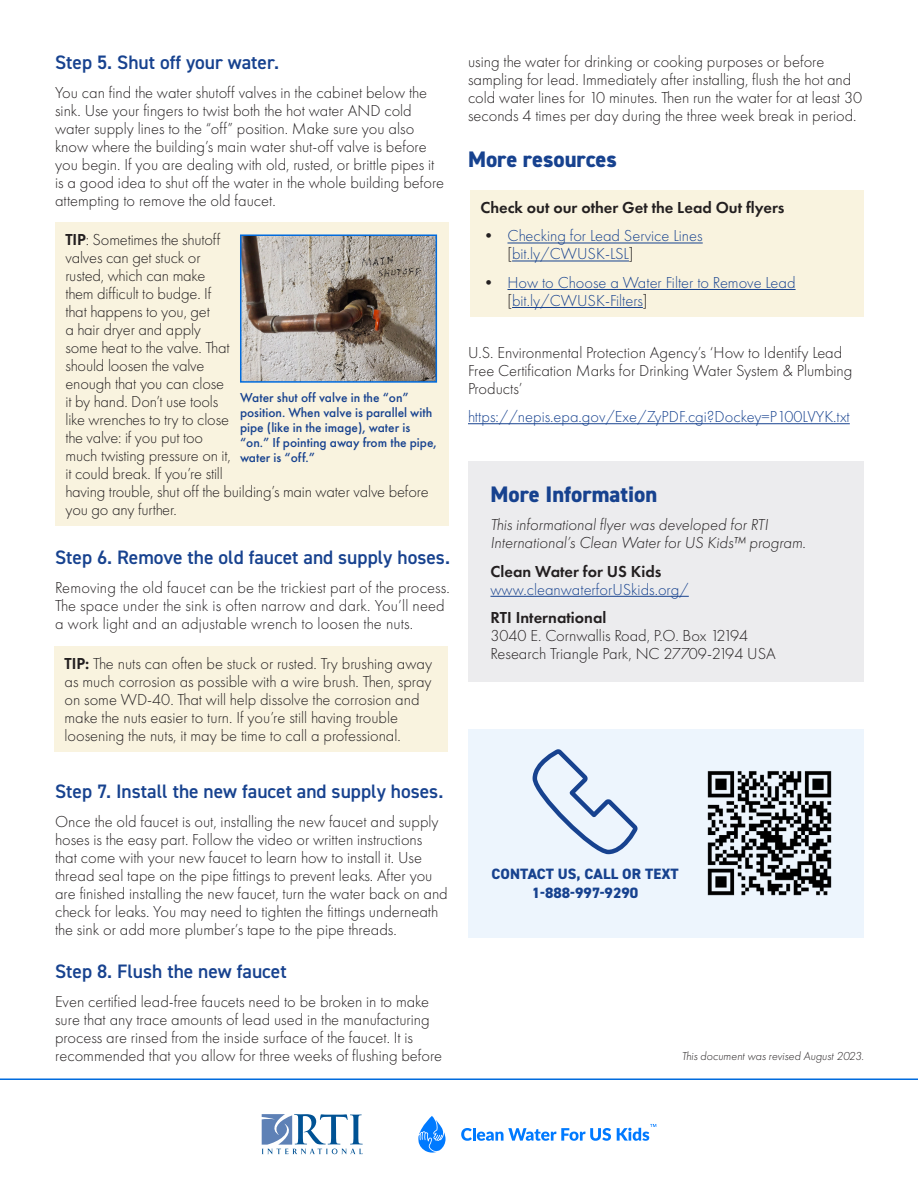
<style>
.page{position:relative;width:918px;height:1188px;background:#fff}
.page>*{position:absolute;margin:0;border:0;box-sizing:border-box;transform-origin:0 0}
.t1{font:800 22.5px "DIN2014";color:#17428f}
.Subheader{font:600 19.5px "DIN2014";color:#17428f}
.Body{font:300 16.5px/18px "Futura PT";color:#231f20}
.Body-2{font:300 16.5px/18px "Futura PT";color:#17428f}
.Body-3{font:italic 300 16.5px/18px "Futura PT";color:#231f20}
.Body-4{font:600 16.5px "Futura PT";color:#231f20}
.Subhead{font:800 15px "DIN2014";color:#17428f}
.Body-5{font:500 13.5px/15px "Futura PT";color:#17428f}
.Bullet_Icon{font:italic 300 12px "Futura PT";color:#231f20}
.s1{font-weight:600}
.s2{color:#231f20}
.s3{font-weight:600;color:#231f20}
</style>
<div class="page">
<div style="left:54px;top:646px;width:394px;height:106px;background:#f9f3df"></div>
<div style="left:55px;top:222px;width:394px;height:303px;background:#f9f3df"></div>
<img style="left:243px;top:237px;width:191px;height:143px">
<div style="left:240px;top:234px;width:197px;height:149px;border:2px solid #006bde"></div>
<hr style="left:0;top:1078px;width:918px;height:2px;background:#006bde">
<svg style="left:262px;top:1114px;width:101px;height:40px"></svg>
<svg style="left:418px;top:1116px;width:28px;height:37px"></svg>
<svg style="left:461px;top:1128px;width:150px;height:13px"></svg>
<svg style="left:617px;top:1124px;width:39px;height:17px"></svg>
<hr style="left:468px;top:423px;width:382px;height:1px;background:#17428f">
<div style="left:470px;top:190px;width:394px;height:126px;background:#f9f3df"></div>
<hr style="left:508px;top:243px;width:195px;height:1px;background:#17428f">
<hr style="left:512px;top:261px;width:117px;height:1px;background:#17428f">
<hr style="left:508px;top:289px;width:288px;height:1px;background:#17428f">
<hr style="left:512px;top:307px;width:131px;height:1px;background:#17428f">
<div style="left:468px;top:462px;width:396px;height:220px;background:#ececee"></div>
<hr style="left:490px;top:596px;width:199px;height:1px;background:#17428f">
<div style="left:468px;top:729px;width:396px;height:208px;background:#edf5fd"></div>
<img style="left:707px;top:771px;width:125px;height:125px">
<svg style="left:532px;top:749px;width:106px;height:106px"></svg>
<p class="Subheader" style="left:55px;top:50px;width:226px">Step 5. Shut off your water.</p>
<p class="Body" style="left:55px;top:83px;width:391px">You can find the water shutoff valves in the cabinet below the sink. Use your fingers to twist both the hot water AND cold water supply lines to the “off” position. Make sure you also know where the building’s main water shut-off valve is before you begin. If you are dealing with old, rusted, or brittle pipes it is a good idea to shut off the water in the whole building before attempting to remove the old faucet.</p>
<p class="Body" style="left:66px;top:230px;width:365px"><span class="s1">TIP</span>: Sometimes the shutoff<br>valves can get stuck or<br>rusted, which can make<br>them difficult to budge. If<br>that happens to you, get<br>a hair dryer and apply<br>some heat to the valve. That<br>should loosen the valve<br>enough that you can close<br>it by hand. Don’t use tools<br>like wrenches to try to close<br>the valve: if you put too<br>much twisting pressure on it,<br>it could break. If you’re still<br>having trouble, shut off the building’s main water valve before you go any further.</p>
<p class="Body-5" style="left:240px;top:390px;width:198px">Water shut off valve in the “on” position. When valve is parallel with pipe (like in the image), water is “on.” If pointing away from the pipe, water is “off.”</p>
<p class="Subheader" style="left:55px;top:545px;width:396px">Step 6. Remove the old faucet and supply hoses.</p>
<p class="Body" style="left:55px;top:578px;width:396px">Removing the old faucet can be the trickiest part of the process.<br>The space under the sink is often narrow and dark. You’ll need a work light and an adjustable wrench to loosen the nuts.</p>
<p class="Body" style="left:64px;top:655px;width:369px"><span class="s1">TIP:</span> The nuts can often be stuck or rusted. Try brushing away as much corrosion as possible with a wire brush. Then, spray on some WD-40. That will help dissolve the corrosion and make the nuts easier to turn. If you’re still having trouble loosening the nuts, it may be time to call a professional.</p>
<p class="Subheader" style="left:55px;top:779px;width:390px">Step 7. Install the new faucet and supply hoses.</p>
<p class="Body" style="left:55px;top:812px;width:394px">Once the old faucet is out, installing the new faucet and supply hoses is the easy part. Follow the video or written instructions that come with your new faucet to learn how to install it. Use thread seal tape on the pipe fittings to prevent leaks. After you are finished installing the new faucet, turn the water back on and check for leaks. You may need to tighten the fittings underneath the sink or add more plumber’s tape to the pipe threads.</p>
<p class="Subheader" style="left:55px;top:959px;width:233px">Step 8. Flush the new faucet</p>
<p class="Body" style="left:55px;top:992px;width:389px">Even certified lead-free faucets need to be broken in to make sure that any trace amounts of lead used in the manufacturing process are rinsed from the inside surface of the faucet. It is recommended that you allow for three weeks of flushing before</p>
<p class="Body" style="left:468px;top:52px;width:396px">using the water for drinking or cooking purposes or before sampling for lead. Immediately after installing, flush the hot and cold water lines for 10 minutes. Then run the water for at least 30 seconds 4 times per day during the three week break in period.</p>
<p class="t1" style="left:468px;top:144px;width:150px">More resources</p>
<p class="Body-4" style="left:481px;top:197px;width:306px">Check out our other Get the Lead Out flyers</p>
<p class="Body-2" style="left:508px;top:227px;width:197px;text-indent:-27px"><span class="s2">•</span> Checking for Lead Service Lines <span class="s2">[</span>bit.ly/CWUSK-LSL<span class="s2">]</span></p>
<p class="Body-2" style="left:508px;top:273px;width:290px;text-indent:-27px"><span class="s2">•</span> How to Choose a Water Filter to Remove Lead <span class="s2">[</span>bit.ly/CWUSK-Filters<span class="s2">]</span></p>
<p class="Body" style="left:468px;top:343px;width:386px">U.S. Environmental Protection Agency’s ‘How to Identify Lead<br>Free Certification Marks for Drinking Water System &amp; Plumbing<br>Products’</p>
<p class="Body-2" style="left:468px;top:408px;width:383px">https://nepis.epa.gov/Exe/ZyPDF.cgi?Dockey=P100LVYK.txt</p>
<p class="t1" style="left:490px;top:479px;width:168px">More Information</p>
<p class="Body-3" style="left:490px;top:516px;width:317px">This informational flyer was developed for RTI<br>International’s Clean Water for US Kids™ program.</p>
<p class="Body-2" style="left:490px;top:562px;width:200px"><span class="s3">Clean Water for US Kids </span>www.cleanwaterforUSkids.org/</p>
<p class="Body" style="left:490px;top:609px;width:287px"><span class="s1">RTI International<br></span>3040 E. Cornwallis Road, P.O. Box 12194<br>Research Triangle Park, NC 27709-2194 USA</p>
<p class="Subhead" style="left:491px;top:864px;width:189px">CONTACT US, CALL OR TEXT</p>
<p class="Subhead" style="left:532px;top:882px;width:108px">1-888-997-9290</p>
<p class="Bullet_Icon" style="left:682px;top:1049px;width:184px">This document was revised August 2023.</p>
</div>
